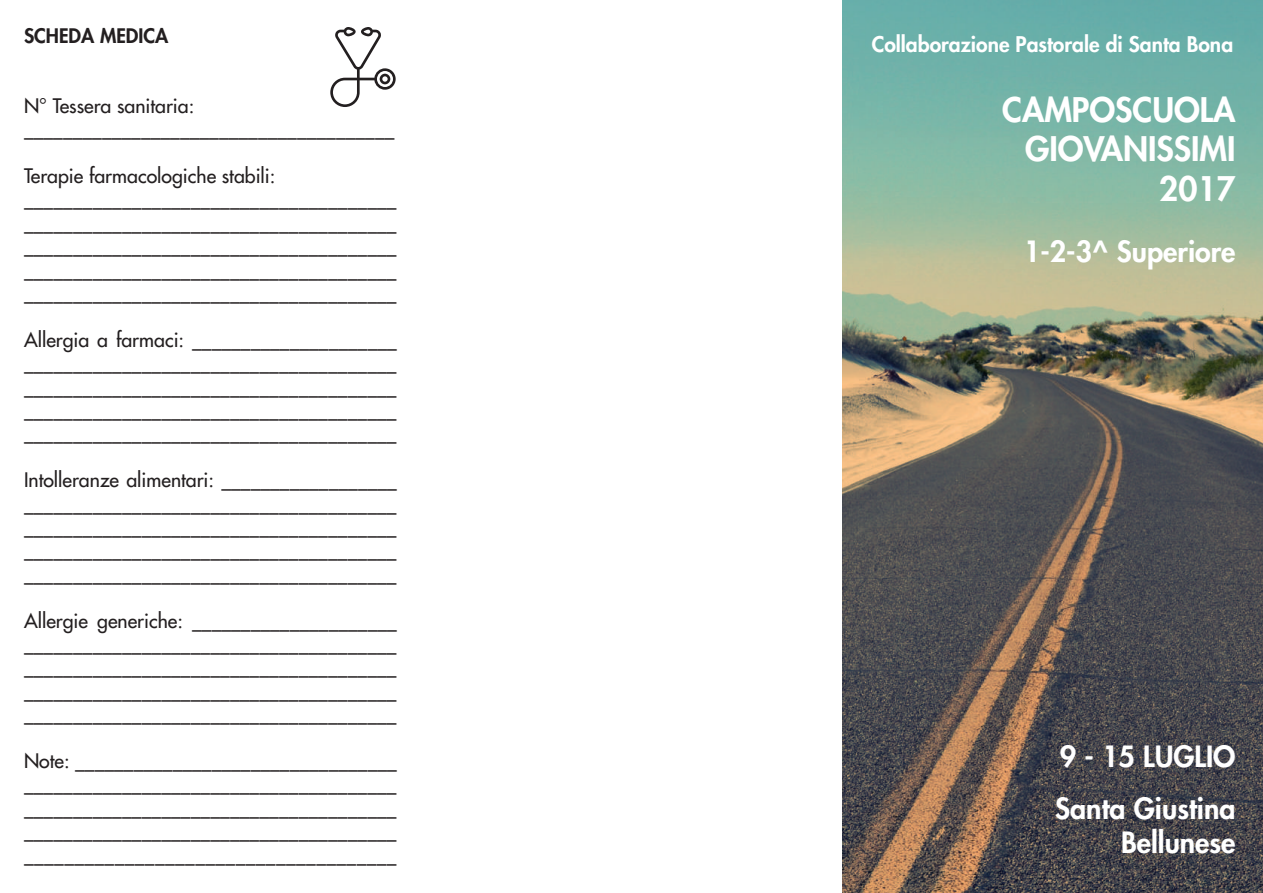
<style>
.page{position:relative;width:1263px;height:893px;background:#fff}
.page>*{position:absolute;margin:0;border:0;box-sizing:border-box;transform-origin:0 0}
.t1{font:800 33px/39.6px "Futura LT";color:#fff;text-align:right}
.t2{font:800 28.5px/52.2px "Futura LT";color:#fff}
.t3{font:800 21px "Futura LT";color:#fff}
.t4{font:19.5px/23.4px "Futura LT";color:#231f20;text-align:justify}
.t5{font:800 19.5px "Futura LT";color:#231f20}
</style>
<div class="page">
<img style="left:842px;top:0;width:421px;height:893px">
<svg style="left:330px;top:27px;width:66px;height:80px"></svg>
<p class="t5" style="left:24px;top:22px;width:146px">SCHEDA MEDICA</p>
<p class="t4" style="left:24px;top:94px;width:372px">N° Tessera sanitaria: ______________________________________</p>
<p class="t4" style="left:24px;top:164px;width:374px;text-align:left">Terapie farmacologiche stabili: ______________________________________ ______________________________________ ______________________________________ ______________________________________ ______________________________________</p>
<p class="t4" style="left:24px;top:328px;width:374px">Allergia a farmaci: _____________________ ______________________________________ ______________________________________ ______________________________________ ______________________________________</p>
<p class="t4" style="left:24px;top:468px;width:374px">Intolleranze alimentari: __________________ ______________________________________ ______________________________________ ______________________________________ ______________________________________</p>
<p class="t4" style="left:24px;top:609px;width:374px">Allergie generiche: _____________________ ______________________________________ ______________________________________ ______________________________________ ______________________________________</p>
<p class="t4" style="left:24px;top:749px;width:374px">Note: _________________________________ ______________________________________ ______________________________________ ______________________________________ _____________________________________</p>
<p class="t3" style="left:872px;top:30px;width:363px">Collaborazione Pastorale di Santa Bona</p>
<h1 class="t1" style="left:1002px;top:89px;width:235px">CAMPOSCUOLA<br>GIOVANISSIMI<br>2017</h1>
<h2 class="t2" style="left:1024px;top:225px;width:213px">1-2-3^ Superiore</h2>
<h2 class="t2" style="left:1055px;top:730px;width:182px">9 - 15 LUGLIO<br>Santa Giustina</h2>
<h2 class="t2" style="left:1121px;top:816px;width:116px">Bellunese</h2>
</div>
